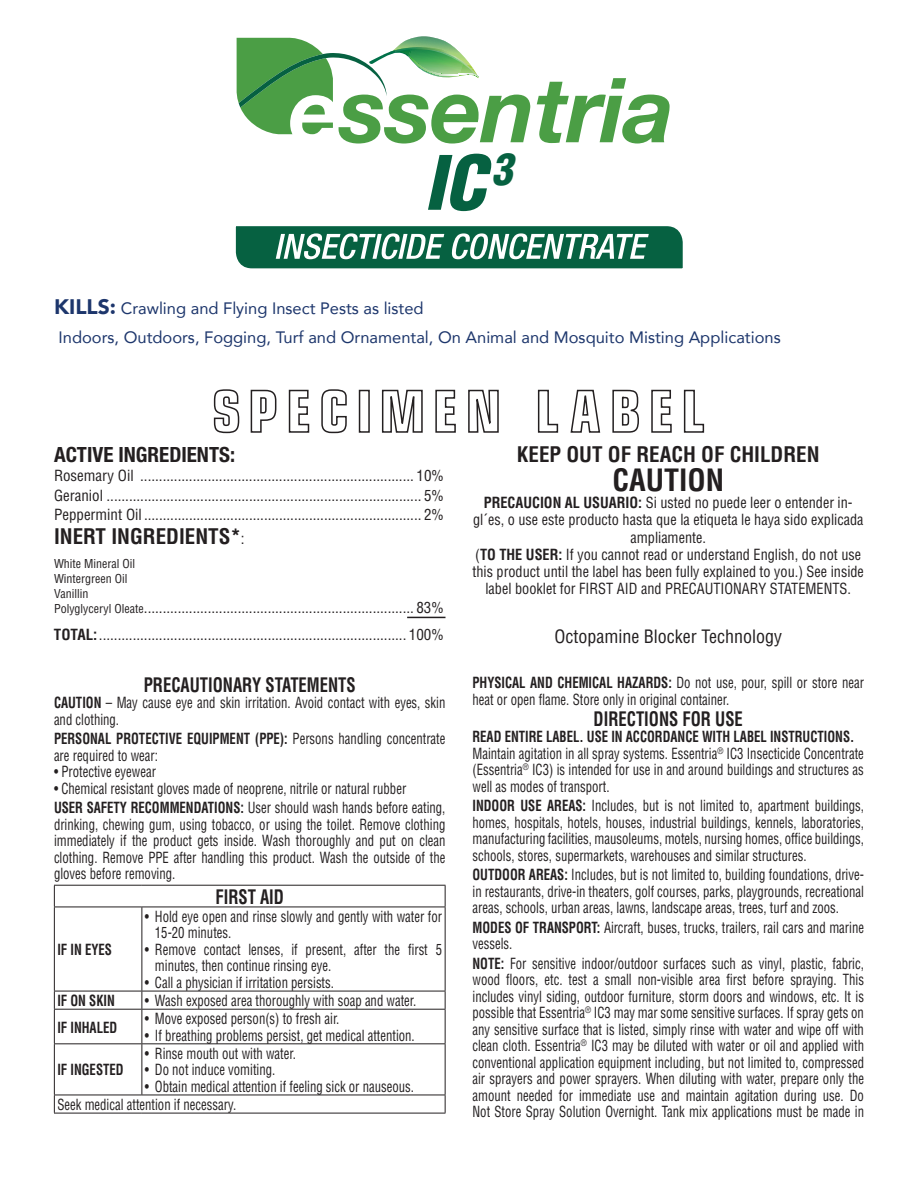
<style>
.page{position:relative;width:918px;height:1188px;background:#fff}
.page>*{position:absolute;margin:0;border:0;box-sizing:border-box;transform-origin:0 0}
.t1{font:italic 900 condensed 73.05px "Helvetica";color:#066141}
.t2{font:700 condensed 30px "Helvetica";color:#231f20}
.t3{font:700 condensed 21px "Helvetica";color:#231f20}
.t4{font:700 condensed 21px "Helvetica Neue";color:#231f20}
.t5{font:700 condensed 19.5px "Helvetica";color:#231f20;scale:.85 1}
.t6{font:condensed 18px "Helvetica";color:#231f20}
.t7{font:16.5px/30px "Avenir";color:#1d366c}
.t8{font:condensed 15px/16.5px "Helvetica";color:#231f20;scale:.85 1}
.t9{font:condensed 15px/19.5px "Helvetica";color:#231f20;text-align:justify}
.t10{font:condensed 15px/17.2px "Helvetica";color:#231f20;text-align:center;scale:.95 1}
.t11{font:700 condensed 15px "Helvetica";color:#231f20;scale:.85 1}
.t12{font:condensed 12px/15px "Helvetica";color:#231f20}
.s1{font-weight:900;font-size:21px}
.s2{font-weight:400;font-size:15px}
.s3{font-size:12px}
.s4{font-weight:700}
</style>
<div class="page">
<svg style="left:537px;top:78px;width:133px;height:66px"></svg>
<svg style="left:237px;top:36px;width:293px;height:108px"></svg>
<svg style="left:235px;top:226px;width:448px;height:43px"></svg>
<hr style="left:407px;top:617px;width:39px;height:1px;background:#231f20">
<svg style="left:213px;top:389px;width:27px;height:45px"></svg>
<svg style="left:250px;top:389px;width:27px;height:44px"></svg>
<svg style="left:288px;top:389px;width:22px;height:44px"></svg>
<svg style="left:321px;top:389px;width:26px;height:45px"></svg>
<div style="left:359px;top:390px;width:11px;height:43px;border:2px solid #231f20"></div>
<svg style="left:381px;top:389px;width:42px;height:44px"></svg>
<svg style="left:435px;top:389px;width:21px;height:44px"></svg>
<svg style="left:468px;top:389px;width:31px;height:44px"></svg>
<svg style="left:537px;top:389px;width:22px;height:44px"></svg>
<svg style="left:570px;top:389px;width:31px;height:44px"></svg>
<svg style="left:612px;top:389px;width:27px;height:44px"></svg>
<svg style="left:651px;top:389px;width:21px;height:44px"></svg>
<svg style="left:683px;top:389px;width:22px;height:44px"></svg>
<hr style="left:54px;top:885px;width:88px;height:1px;background:#231f20">
<svg style="left:54px;top:886px;width:1px;height:21px"></svg>
<hr style="left:142px;top:885px;width:303px;height:1px;background:#231f20">
<svg style="left:445px;top:886px;width:1px;height:21px"></svg>
<hr style="left:54px;top:907px;width:88px;height:1px;background:#231f20">
<hr style="left:54px;top:907px;width:1px;height:84px;background:#231f20">
<hr style="left:142px;top:907px;width:303px;height:1px;background:#231f20">
<hr style="left:142px;top:907px;width:1px;height:84px;background:#231f20">
<hr style="left:445px;top:907px;width:1px;height:84px;background:#231f20">
<hr style="left:54px;top:991px;width:88px;height:1px;background:#231f20">
<svg style="left:54px;top:991px;width:1px;height:18px"></svg>
<hr style="left:142px;top:991px;width:303px;height:1px;background:#231f20">
<svg style="left:142px;top:991px;width:1px;height:18px"></svg>
<svg style="left:445px;top:991px;width:1px;height:18px"></svg>
<hr style="left:54px;top:1009px;width:88px;height:1px;background:#231f20">
<hr style="left:54px;top:1010px;width:1px;height:33px;background:#231f20">
<hr style="left:142px;top:1009px;width:303px;height:1px;background:#231f20">
<hr style="left:142px;top:1010px;width:1px;height:33px;background:#231f20">
<hr style="left:445px;top:1010px;width:1px;height:33px;background:#231f20">
<hr style="left:54px;top:1043px;width:88px;height:1px;background:#231f20">
<hr style="left:54px;top:1044px;width:1px;height:51px;background:#231f20">
<hr style="left:142px;top:1043px;width:303px;height:1px;background:#231f20">
<hr style="left:142px;top:1044px;width:1px;height:51px;background:#231f20">
<hr style="left:445px;top:1044px;width:1px;height:51px;background:#231f20">
<hr style="left:54px;top:1095px;width:88px;height:1px;background:#231f20">
<svg style="left:54px;top:1095px;width:1px;height:18px"></svg>
<hr style="left:142px;top:1095px;width:303px;height:1px;background:#231f20">
<svg style="left:445px;top:1095px;width:1px;height:18px"></svg>
<hr style="left:54px;top:1113px;width:88px;height:1px;background:#231f20">
<hr style="left:142px;top:1113px;width:303px;height:1px;background:#231f20">
<h1 class="t1" style="left:424px;top:137px;width:90px">IC<sup>3</sup></h1>
<p class="t7" style="left:54px;top:292px;width:728px"><span class="s1">KILLS:</span> Crawling and Flying Insect Pests as listed<br>Indoors, Outdoors, Fogging, Turf and Ornamental, On Animal and Mosquito Misting Applications</p>
<h3 class="t4" style="left:54px;top:442px;width:183px">ACTIVE INGREDIENTS:</h3>
<p class="t9" style="left:54px;top:466px;width:391px">Rosemary Oil ......................................................................... 10% Geraniol .................................................................................... 5% Peppermint Oil .......................................................................... 2%</p>
<h3 class="t3" style="left:54px;top:524px;width:192px">INERT INGREDIENTS*<span class="s2">:</span></h3>
<p class="t12" style="left:54px;top:556px;width:83px">White Mineral Oil<br>Wintergreen Oil<br>Vanillin</p>
<p class="t9" style="left:54px;top:594px;width:392px;line-height:27px"><span class="s3">Polyglyceryl Oleate</span>........................................................................ 83%<br><span class="s4">TOTAL:</span>.................................................................................. 100%</p>
<h3 class="t5" style="left:144px;top:672px;width:251px">PRECAUTIONARY STATEMENTS</h3>
<p class="t8" style="left:54px;top:694px;width:462px"><span class="s4">CAUTION</span> – May cause eye and skin irritation. Avoid contact with eyes, skin and clothing.</p>
<p class="t8" style="left:54px;top:730px;width:462px"><span class="s4">PERSONAL PROTECTIVE EQUIPMENT (PPE):</span> Persons handling concentrate are required to wear:</p>
<p class="t8" style="left:54px;top:763px;width:121px">• Protective eyewear</p>
<p class="t8" style="left:54px;top:778px;width:462px;line-height:19.5px">• Chemical resistant gloves made of neoprene, nitrile or natural rubber<br><span class="s4">USER SAFETY RECOMMENDATIONS:</span> User should wash hands before eating,</p>
<p class="t8" style="left:54px;top:816px;width:462px;text-align:justify">drinking, chewing gum, using tobacco, or using the toilet. Remove clothing immediately if the product gets inside. Wash thoroughly and put on clean clothing. Remove PPE after handling this product. Wash the outside of the gloves before removing.</p>
<h3 class="t5" style="left:215px;top:885px;width:82px">FIRST AID</h3>
<p class="t11" style="left:57px;top:940px;width:66px">IF IN EYES</p>
<p class="t8" style="left:155px;top:908px;width:339px;text-indent:-10px">• Hold eye open and rinse slowly and gently with water for<br>15-20 minutes.</p>
<p class="t8" style="left:155px;top:941px;width:339px;text-indent:-10px">• Remove contact lenses, if present, after the first 5 minutes, then continue rinsing eye.</p>
<p class="t8" style="left:145px;top:974px;width:224px">• Call a physician if irritation persists.</p>
<p class="t11" style="left:57px;top:991px;width:69px">IF ON SKIN</p>
<p class="t8" style="left:145px;top:992px;width:321px">• Wash exposed area thoroughly with soap and water.</p>
<p class="t11" style="left:57px;top:1018px;width:72px">IF INHALED</p>
<p class="t8" style="left:145px;top:1010px;width:230px">• Move exposed person(s) to fresh air.</p>
<p class="t8" style="left:145px;top:1027px;width:319px">• If breathing problems persist, get medical attention.</p>
<p class="t11" style="left:57px;top:1061px;width:79px">IF INGESTED</p>
<p class="t8" style="left:145px;top:1045px;width:179px">• Rinse mouth out with water.</p>
<p class="t8" style="left:145px;top:1062px;width:155px">• Do not induce vomiting.</p>
<p class="t8" style="left:57px;top:1077px;width:421px;line-height:18.1px;text-indent:88px">• Obtain medical attention if feeling sick or nauseous.<br>Seek medical attention if necessary.</p>
<h3 class="t3" style="left:517px;top:442px;width:304px">KEEP OUT OF REACH OF CHILDREN</h3>
<h2 class="t2" style="left:612px;top:461px;width:113px">CAUTION</h2>
<p class="t10" style="left:473px;top:494px;width:414px"><span class="s4">PRECAUCION AL USUARIO:</span> Si usted no puede leer o entender in&shy;gl´es, o use este producto hasta que la etiqueta le haya sido explicada ampliamente.<br>(<span class="s4">TO THE USER:</span> If you cannot read or understand English, do not use this product until the label has been fully explained to you.) See inside label booklet for FIRST AID and PRECAUTIONARY STATEMENTS.</p>
<p class="t6" style="left:554px;top:625px;width:229px">Octopamine Blocker Technology</p>
<p class="t8" style="left:472px;top:674px;width:462px"><span class="s4">PHYSICAL AND CHEMICAL HAZARDS:</span> Do not use, pour, spill or store near heat or open flame. Store only in original container.</p>
<h3 class="t5" style="left:594px;top:706px;width:177px">DIRECTIONS FOR USE</h3>
<p class="t8" style="left:472px;top:728px;width:462px"><span class="s4">READ ENTIRE LABEL. USE IN ACCORDANCE WITH LABEL INSTRUCTIONS.<br></span>Maintain agitation in all spray systems. Essentria<sup>®</sup> IC3 Insecticide Concentrate (Essentria<sup>®</sup> IC3) is intended for use in and around buildings and structures as well as modes of transport.</p>
<p class="t8" style="left:473px;top:797px;width:462px;text-align:justify"><span class="s4">INDOOR USE AREAS:</span> Includes, but is not limited to, apartment buildings, homes, hospitals, hotels, houses, industrial buildings, kennels, laboratories, manufacturing facilities, mausoleums, motels, nursing homes, office buildings, schools, stores, supermarkets, warehouses and similar structures.</p>
<p class="t8" style="left:473px;top:866px;width:462px;text-align:justify"><span class="s4">OUTDOOR AREAS:</span> Includes, but is not limited to, building foundations, drive&shy;in restaurants, drive-in theaters, golf courses, parks, playgrounds, recreational areas, schools, urban areas, lawns, landscape areas, trees, turf and zoos.</p>
<p class="t8" style="left:473px;top:919px;width:462px"><span class="s4">MODES OF TRANSPORT:</span> Aircraft, buses, trucks, trailers, rail cars and marine vessels.</p>
<p class="t8" style="left:472px;top:955px;width:462px;text-align:justify"><span class="s4">NOTE:</span> For sensitive indoor/outdoor surfaces such as vinyl, plastic, fabric, wood floors, etc. test a small non-visible area first before spraying. This includes vinyl siding, outdoor furniture, storm doors and windows, etc. It is possible that Essentria<sup>®</sup> IC3 may mar some sensitive surfaces. If spray gets on any sensitive surface that is listed, simply rinse with water and wipe off with clean cloth. Essentria<sup>®</sup> IC3 may be diluted with water or oil and applied with conventional application equipment including, but not limited to, compressed air sprayers and power sprayers. When diluting with water, prepare only the amount needed for immediate use and maintain agitation during use. Do Not Store Spray Solution Overnight. Tank mix applications must be made in</p>
</div>
